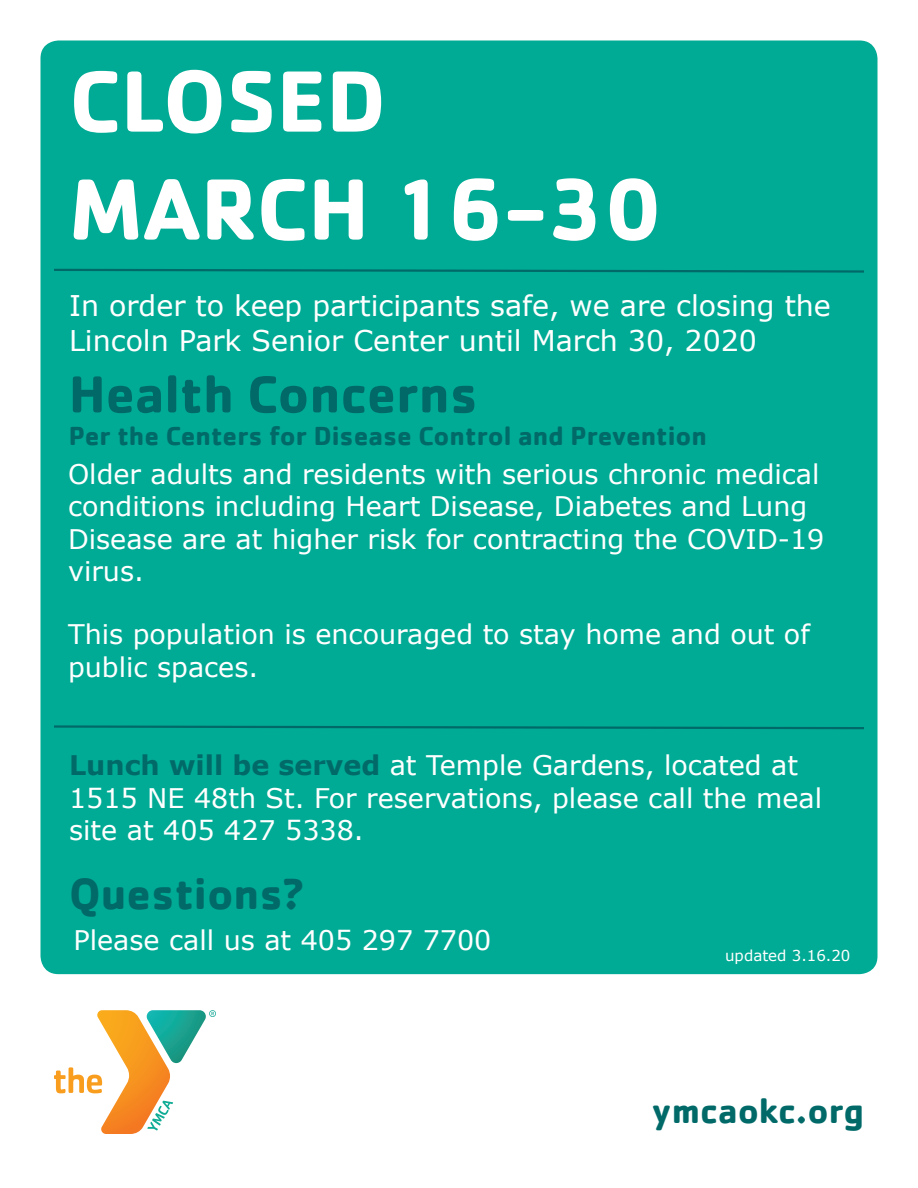
<style>
.page{position:relative;width:918px;height:1188px;background:#fff}
.page>*{position:absolute;margin:0;border:0;box-sizing:border-box;transform-origin:0 0}
.t1{font:700 90px "Cachet";color:#fff}
.t2{font:700 54px "Cachet";color:#016a69}
.t3{font:700 45px "Cachet";color:#016a69}
.t4{font:700 36px "Cachet";color:#016a69}
.t5{font:28.5px/34.2px "Verdana";color:#fff}
.t6{font:27px/32.4px "Verdana";color:#fff}
.t7{font:700 27px "Cachet";color:#016a69}
.t8{font:15px "Verdana";color:#fff}
.s1{font-weight:700;color:#016a69}
</style>
<div class="page">
<div style="left:40px;top:40px;width:838px;height:934px;background:#00ab95;border-radius:18px"></div>
<svg style="left:54px;top:268px;width:810px;height:5px"></svg>
<svg style="left:54px;top:1010px;width:162px;height:124px"></svg>
<svg style="left:54px;top:725px;width:810px;height:5px"></svg>
<p class="t1" style="left:69px;top:43px;width:318px">CLOSED</p>
<p class="t1" style="left:69px;top:151px;width:594px">MARCH 16-30</p>
<p class="t5" style="left:69px;top:289px;width:763px">In order to keep participants safe, we are closing the<br>Lincoln Park Senior Center until March 30, 2020</p>
<p class="t2" style="left:69px;top:359px;width:410px">Health Concerns</p>
<p class="t7" style="left:69px;top:418px;width:640px">Per the Centers for Disease Control and Prevention</p>
<p class="t6" style="left:68px;top:458px;width:758px">Older adults and residents with serious chronic medical conditions including Heart Disease, Diabetes and Lung Disease are at higher risk for contracting the COVID-19 virus.</p>
<p class="t6" style="left:68px;top:618px;width:743px">This population is encouraged to stay home and out of public spaces.</p>
<p class="t6" style="left:69px;top:749px;width:755px"><span class="s1">Lunch will be served</span> at Temple Gardens, located at<br>1515 NE 48th St. For reservations, please call the meal site at 405 427 5338.</p>
<p class="t3" style="left:69px;top:865px;width:237px">Questions?</p>
<p class="t6" style="left:73px;top:924px;width:420px">Please call us at 405 297 7700</p>
<p class="t8" style="left:725px;top:946px;width:127px">updated 3.16.20</p>
<p class="t4" style="left:652px;top:1088px;width:214px">ymcaokc.org</p>
</div>
